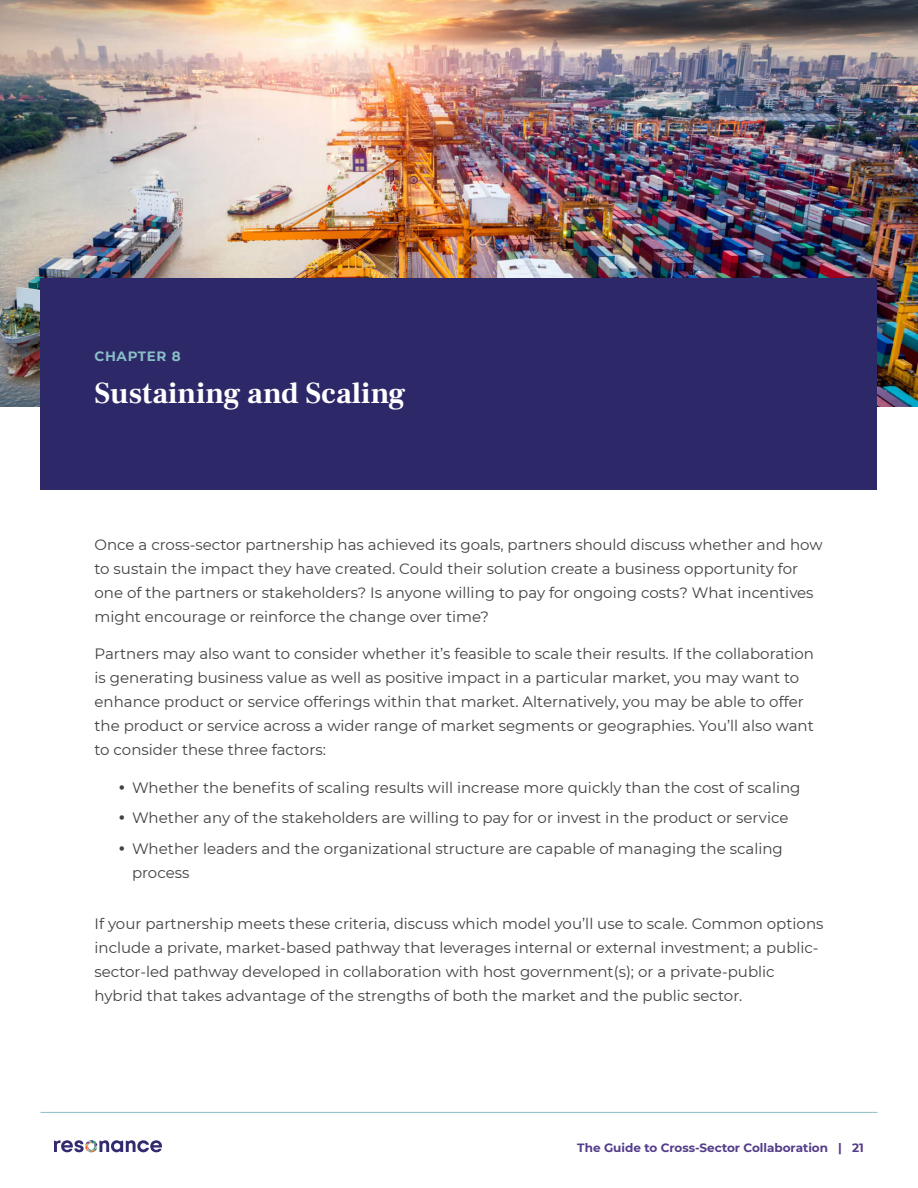
<style>
.page{position:relative;width:918px;height:1188px;background:#fff}
.page>*{position:absolute;margin:0;border:0;box-sizing:border-box;transform-origin:0 0}
.t1{font:700 30px "Frank Ruhl Libre";color:#fff}
.Body{font:15px/24px "Montserrat";color:#414042}
.t2{font:700 13.5px "Montserrat";letter-spacing:.05em;color:#8abec6}
.t3{font:700 12px "Montserrat";color:#543d8a}
</style>
<div class="page">
<img style="left:0;top:0;width:918px;height:406px">
<svg style="left:54px;top:1140px;width:108px;height:12px"></svg>
<hr style="left:40px;top:1112px;width:838px;height:1px;background:#8abec6">
<div style="left:40px;top:279px;width:838px;height:211px;background:#2d2868"></div>
<p class="t2" style="left:94px;top:346px;width:88px">CHAPTER 8</p>
<p class="t1" style="left:94px;top:375px;width:313px">Sustaining and Scaling</p>
<p class="Body" style="left:94px;top:532px;width:730px">Once a cross-sector partnership has achieved its goals, partners should discuss whether and how to sustain the impact they have created. Could their solution create a business opportunity for one of the partners or stakeholders? Is anyone willing to pay for ongoing costs? What incentives might encourage or reinforce the change over time?</p>
<p class="Body" style="left:94px;top:641px;width:721px">Partners may also want to consider whether it’s feasible to scale their results. If the collaboration is generating business value as well as positive impact in a particular market, you may want to enhance product or service offerings within that market. Alternatively, you may be able to offer the product or service across a wider range of market segments or geographies. You’ll also want to consider these three factors:</p>
<p class="Body" style="left:132px;top:775px;width:670px">Whether the benefits of scaling results will increase more quickly than the cost of scaling</p>
<p class="Body" style="left:132px;top:806px;width:658px">Whether any of the stakeholders are willing to pay for or invest in the product or service</p>
<p class="Body" style="left:132px;top:836px;width:652px">Whether leaders and the organizational structure are capable of managing the scaling process</p>
<p class="Body" style="left:94px;top:911px;width:731px">If your partnership meets these criteria, discuss which model you’ll use to scale. Common options include a private, market-based pathway that leverages internal or external investment; a public&shy;sector-led pathway developed in collaboration with host government(s); or a private-public hybrid that takes advantage of the strengths of both the market and the public sector.</p>
<p class="t3" style="left:577px;top:1139px;width:288px">The Guide to Cross-Sector Collaboration | 21</p>
</div>
